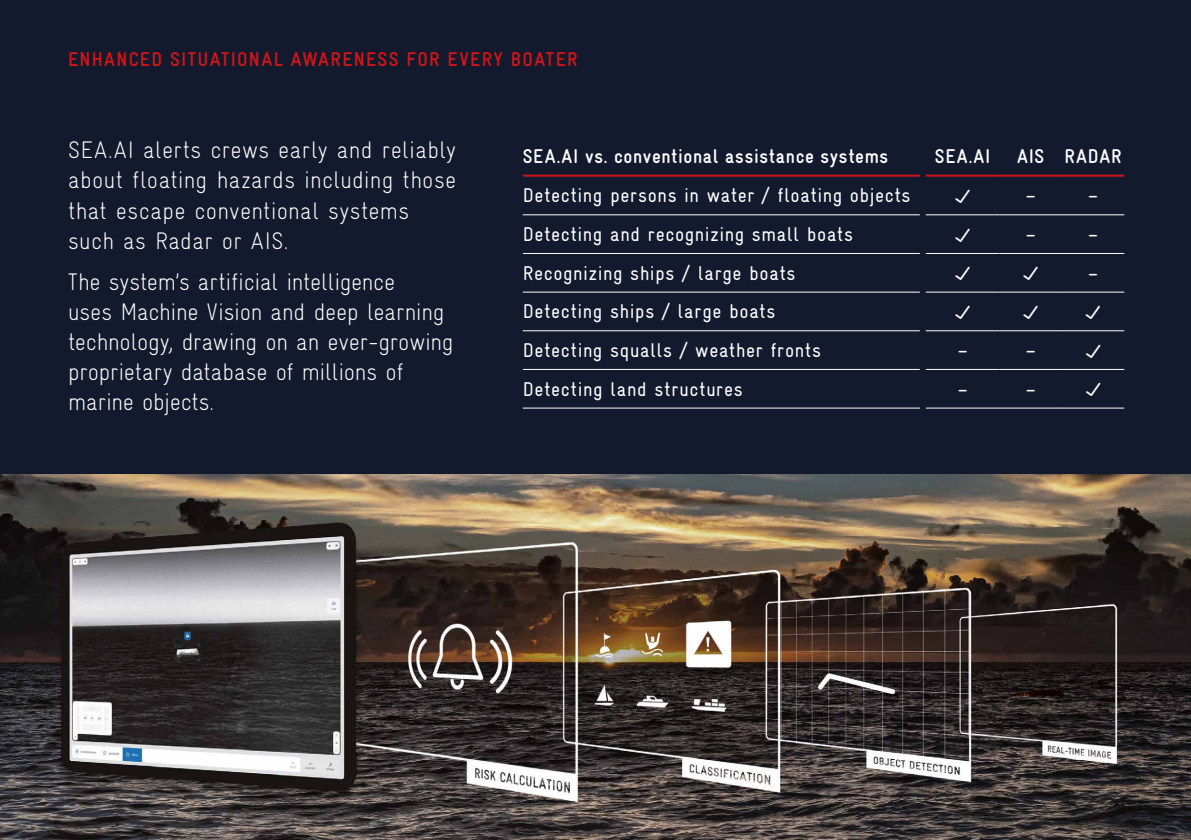
<style>
.page{position:relative;width:1191px;height:840px;background:#fff}
.page>*{position:absolute;margin:0;border:0;box-sizing:border-box;transform-origin:0 0}
.t1{font:300 24px/30px "Gravur Condensed";color:#fff}
.t2{font:20px/38.6px "Gravur Condensed";letter-spacing:.03em;color:#fff}
.t3{font:700 20px "Gravur Condensed";letter-spacing:.035em;color:#fff}
.t4{font:700 20px "Gravur Condensed";letter-spacing:.07em;color:#d21518}
</style>
<div class="page">
<img style="left:0;top:473px;width:1191px;height:366px">
<div style="left:0;top:0;width:1191px;height:473px;background:#131a2d"></div>
<hr style="left:523px;top:214px;width:396px;height:1px;background:#fff">
<hr style="left:925px;top:214px;width:74px;height:1px;background:#fff">
<hr style="left:999px;top:214px;width:63px;height:1px;background:#fff">
<hr style="left:1062px;top:214px;width:62px;height:1px;background:#fff">
<hr style="left:523px;top:253px;width:396px;height:1px;background:#fff">
<hr style="left:925px;top:253px;width:74px;height:1px;background:#fff">
<hr style="left:999px;top:253px;width:63px;height:1px;background:#fff">
<hr style="left:1062px;top:253px;width:62px;height:1px;background:#fff">
<hr style="left:523px;top:291px;width:396px;height:1px;background:#fff">
<hr style="left:925px;top:291px;width:74px;height:1px;background:#fff">
<hr style="left:999px;top:291px;width:63px;height:1px;background:#fff">
<hr style="left:1062px;top:291px;width:62px;height:1px;background:#fff">
<hr style="left:523px;top:330px;width:396px;height:1px;background:#fff">
<hr style="left:925px;top:330px;width:74px;height:1px;background:#fff">
<hr style="left:999px;top:330px;width:63px;height:1px;background:#fff">
<hr style="left:1062px;top:330px;width:62px;height:1px;background:#fff">
<hr style="left:523px;top:369px;width:396px;height:1px;background:#fff">
<hr style="left:925px;top:369px;width:74px;height:1px;background:#fff">
<hr style="left:999px;top:369px;width:63px;height:1px;background:#fff">
<hr style="left:1062px;top:369px;width:62px;height:1px;background:#fff">
<hr style="left:523px;top:407px;width:396px;height:1px;background:#fff">
<hr style="left:925px;top:407px;width:74px;height:1px;background:#fff">
<hr style="left:999px;top:407px;width:63px;height:1px;background:#fff">
<hr style="left:1062px;top:407px;width:62px;height:1px;background:#fff">
<hr style="left:523px;top:174px;width:396px;height:2px;background:#d21518">
<hr style="left:925px;top:174px;width:74px;height:2px;background:#d21518">
<hr style="left:999px;top:174px;width:63px;height:2px;background:#d21518">
<hr style="left:1062px;top:174px;width:62px;height:2px;background:#d21518">
<p class="t4" style="left:68px;top:48px;width:511px">ENHANCED SITUATIONAL AWARENESS FOR EVERY BOATER</p>
<p class="t1" style="left:68px;top:135px;width:390px">SEA.AI alerts crews early and reliably about floating hazards including those that escape conventional systems such as Radar or AIS.</p>
<p class="t1" style="left:68px;top:266px;width:387px">The system’s artificial intelligence<br>uses Machine Vision and deep learning technology, drawing on an ever-growing proprietary database of millions of marine objects.</p>
<p class="t3" style="left:523px;top:144px;width:367px">SEA.AI vs. conventional assistance systems</p>
<p class="t3" style="left:935px;top:144px;width:57px">SEA.AI</p>
<p class="t3" style="left:1017px;top:144px;width:106px">AIS RADAR</p>
<p class="t2" style="left:523px;top:176px;width:389px">Detecting persons in water / floating objects</p>
<p class="t2" style="left:1025px;top:176px;width:11px">–</p>
<p class="t2" style="left:1088px;top:176px;width:11px">–</p>
<p class="t2" style="left:523px;top:215px;width:332px">Detecting and recognizing small boats</p>
<p class="t2" style="left:1025px;top:215px;width:11px">–</p>
<p class="t2" style="left:1088px;top:215px;width:11px">–</p>
<p class="t2" style="left:523px;top:253px;width:274px">Recognizing ships / large boats</p>
<p class="t2" style="left:1088px;top:253px;width:11px">–</p>
<p class="t2" style="left:523px;top:292px;width:300px">Detecting ships / large boats<br>Detecting squalls / weather fronts</p>
<p class="t2" style="left:957px;top:330px;width:11px">–</p>
<p class="t2" style="left:1025px;top:330px;width:11px">–</p>
<p class="t2" style="left:523px;top:369px;width:221px">Detecting land structures</p>
<p class="t2" style="left:957px;top:369px;width:11px">–</p>
<p class="t2" style="left:1025px;top:369px;width:11px">–</p>
</div>
